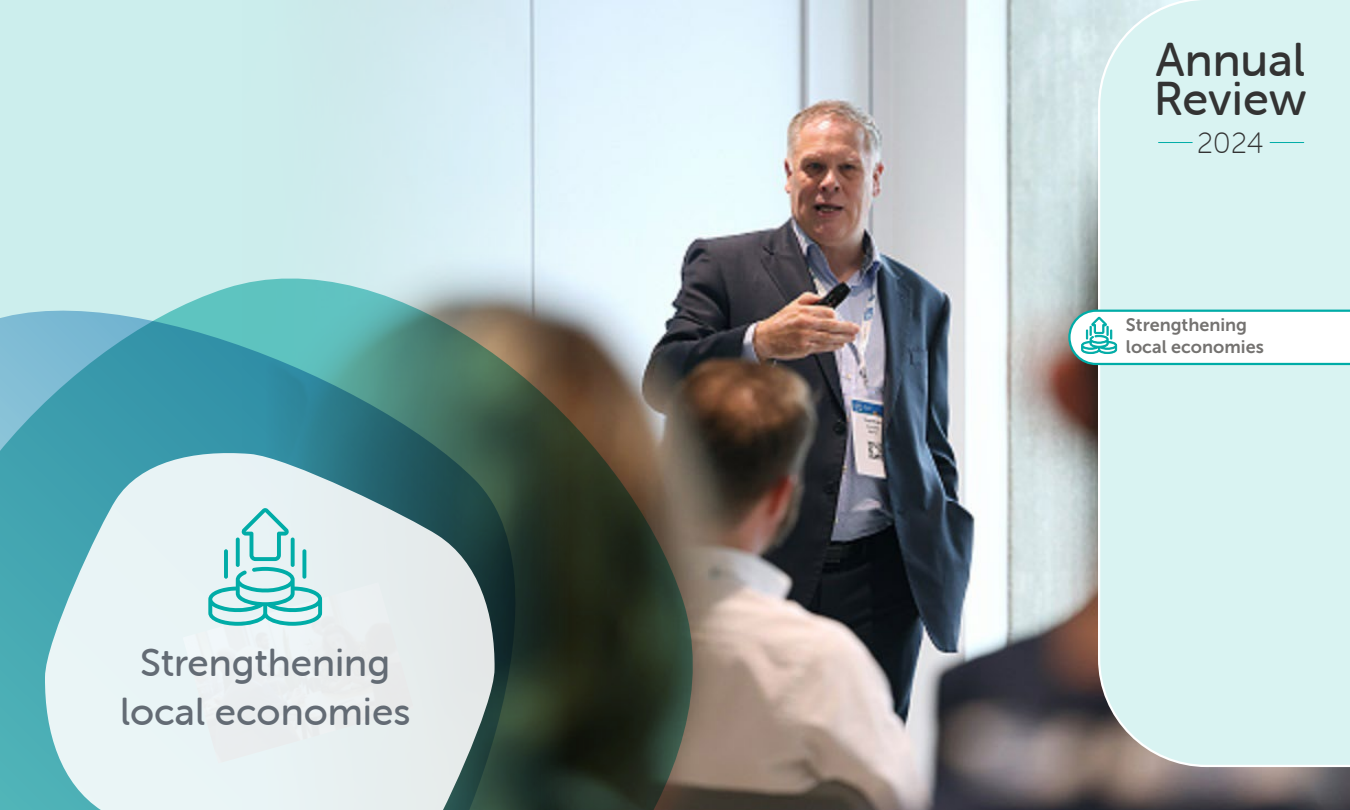
<style>
.page{position:relative;width:1350px;height:810px;background:#cceeed}
.page>*{position:absolute;margin:0;border:0;box-sizing:border-box;transform-origin:0 0}
.t1{font:47.33px/39.4px "Museo Sans Rounded 500";color:#333}
.t2{font:38.92px/48.3px "Museo Sans Rounded 500";color:#636b74;text-align:center}
.t3{font:29.33px "Museo Sans Rounded 100";color:#333}
.t4{font:18px/22.6px "Museo Sans 700";color:#747270}
</style>
<div class="page">
<img style="left:399px;top:0;width:951px;height:810px">
<svg style="left:582px;top:263px;width:127px;height:547px;background:#59584c"></svg>
<svg style="left:0;top:244px;width:582px;height:566px"></svg>
<svg style="left:44px;top:449px;width:451px;height:361px;background:#c3d7da"></svg>
<svg style="left:241px;top:508px;width:48px;height:53px;background:#b0e1e2"></svg>
<svg style="left:236px;top:538px;width:4px;height:29px"></svg>
<hr style="left:224px;top:549px;width:4px;height:30px;background:#00aca7;border-radius:2px">
<svg style="left:291px;top:538px;width:4px;height:29px"></svg>
<svg style="left:302px;top:549px;width:4px;height:30px"></svg>
<svg style="left:208px;top:567px;width:114px;height:59px;background:#a0dcdc"></svg>
<div style="left:1098px;top:0;width:252px;height:767px;background:#d9f3f2"></div>
<hr style="left:1270px;top:142px;width:34px;height:1px;background:#00aca7">
<hr style="left:1159px;top:142px;width:33px;height:1px;background:#00aca7">
<svg style="left:1067px;top:308px;width:283px;height:58px;background:#ddf1f0"></svg>
<p class="t2" style="left:120px;top:639px;width:292px">Strengthening local economies</p>
<p class="t1" style="left:1154px;top:40px;width:155px">Annual<br>Review</p>
<p class="t3" style="left:1197px;top:127px;width:68px">2024</p>
<p class="t4" style="left:1126px;top:313px;width:139px">Strengthening local economies</p>
</div>
